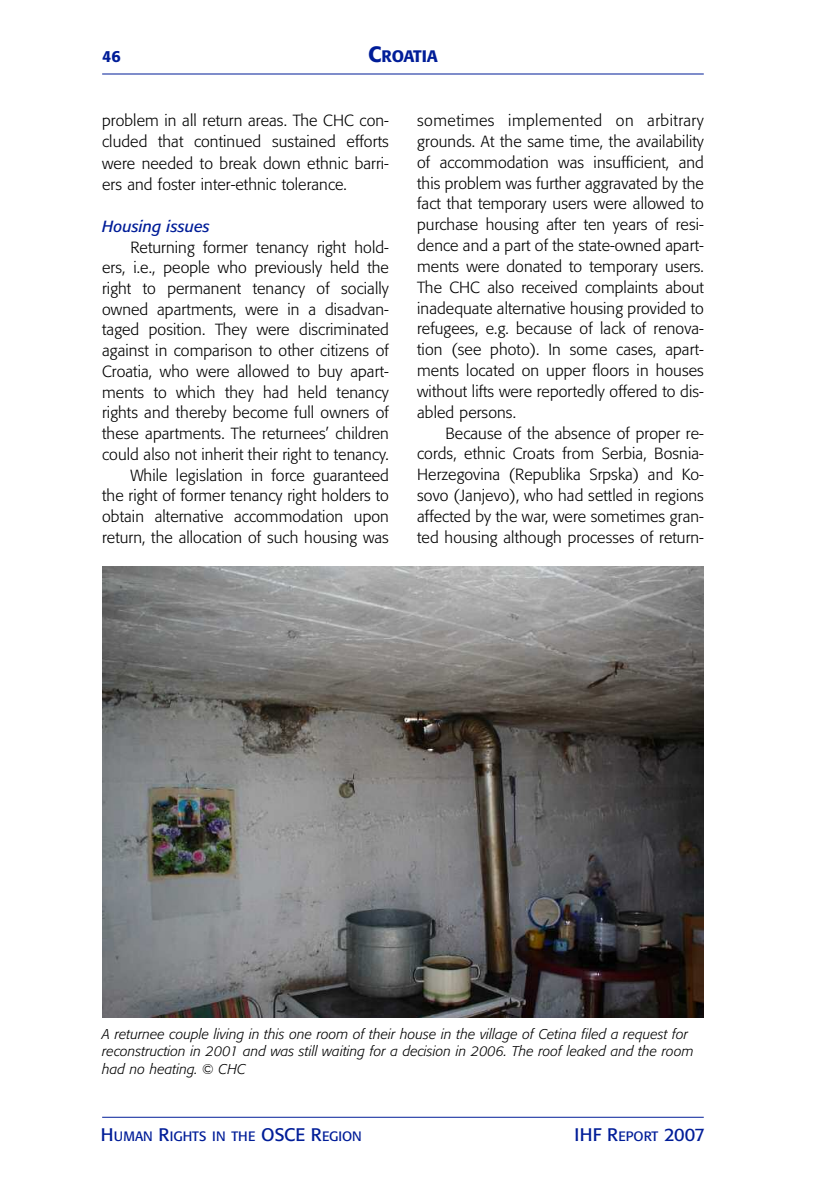
<style>
.page{position:relative;width:840px;height:1191px;background:#fff}
.page>*{position:absolute;margin:0;border:0;box-sizing:border-box;transform-origin:0 0}
.t1{font:18px "Formata";color:#001d98}
.t2{font:500 16.4px "Formata";color:#001d98}
.t3{font:300 16px/20.8px "Formata";letter-spacing:.005em;color:#000;text-align:justify}
.t4{font:italic 16px "Formata";color:#001d98}
.t5{font:500 16px "Formata";color:#001d98}
.t6{font:italic 300 14px/17.2px "Formata";letter-spacing:.005em;color:#000}
.t7{font:13.6px "Formata";color:#001d98}
.s1{font-size:22px}
.s2{font-size:18px}
.s3{font-size:13.6px}
</style>
<div class="page">
<hr style="left:102px;top:73px;width:601px;height:1px;background:#001d98">
<hr style="left:102px;top:1116px;width:601px;height:1px;background:#001d98">
<img style="left:102px;top:566px;width:601px;height:451px">
<p class="t5" style="left:102px;top:49px;width:20px">46</p>
<p class="t2" style="left:368px;top:50px;width:71px"><span class="s1">C</span>ROATIA</p>
<p class="t3" style="left:102px;top:111px;width:288px;line-height:21.4px">problem in all return areas. The CHC con&shy;cluded that continued sustained efforts were needed to break down ethnic barri&shy;ers and foster inter-ethnic tolerance.</p>
<p class="t4" style="left:102px;top:219px;width:109px">Housing issues</p>
<p class="t3" style="left:102px;top:238px;width:288px;text-align:right">Returning former tenancy right hold-<br>ers, i.e., people who previously held the right to permanent tenancy of socially owned apartments, were in a disadvan&shy;taged position. They were discriminated against in comparison to other citizens of Croatia, who were allowed to buy apart&shy;ments to which they had held tenancy rights and thereby become full owners of these apartments. The returnees’ children could also not inherit their right to tenancy.<br>While legislation in force guaranteed<br>the right of former tenancy right holders to obtain alternative accommodation upon return, the allocation of such housing was</p>
<p class="t3" style="left:417px;top:111px;width:288px">sometimes implemented on arbitrary grounds. At the same time, the availability of accommodation was insufficient, and this problem was further aggravated by the fact that temporary users were allowed to purchase housing after ten years of resi&shy;dence and a part of the state-owned apart&shy;ments were donated to temporary users.<br>The CHC also received complaints about inadequate alternative housing provided to refugees, e.g. because of lack of renova&shy;tion (see photo). In some cases, apart&shy;ments located on upper floors in houses without lifts were reportedly offered to dis&shy;abled persons.</p>
<p class="t3" style="left:417px;top:424px;width:288px;text-indent:28px">Because of the absence of proper re&shy;cords, ethnic Croats from Serbia, Bosnia-Herzegovina (Republika Srpska) and Ko&shy;sovo (Janjevo), who had settled in regions affected by the war, were sometimes gran&shy;ted housing although processes of return-</p>
<p class="t6" style="left:102px;top:1026px;width:592px">A returnee couple living in this one room of their house in the village of Cetina filed a request for reconstruction in 2001 and was still waiting for a decision in 2006. The roof leaked and the room had no heating. © CHC</p>
<p class="t7" style="left:101px;top:1130px;width:262px"><span class="s2">H</span>UMAN <span class="s2">R</span>IGHTS IN THE <span class="s2">OSCE R</span>EGION</p>
<p class="t1" style="left:574px;top:1127px;width:132px">IHF R<span class="s3">EPORT</span> 2007</p>
</div>
